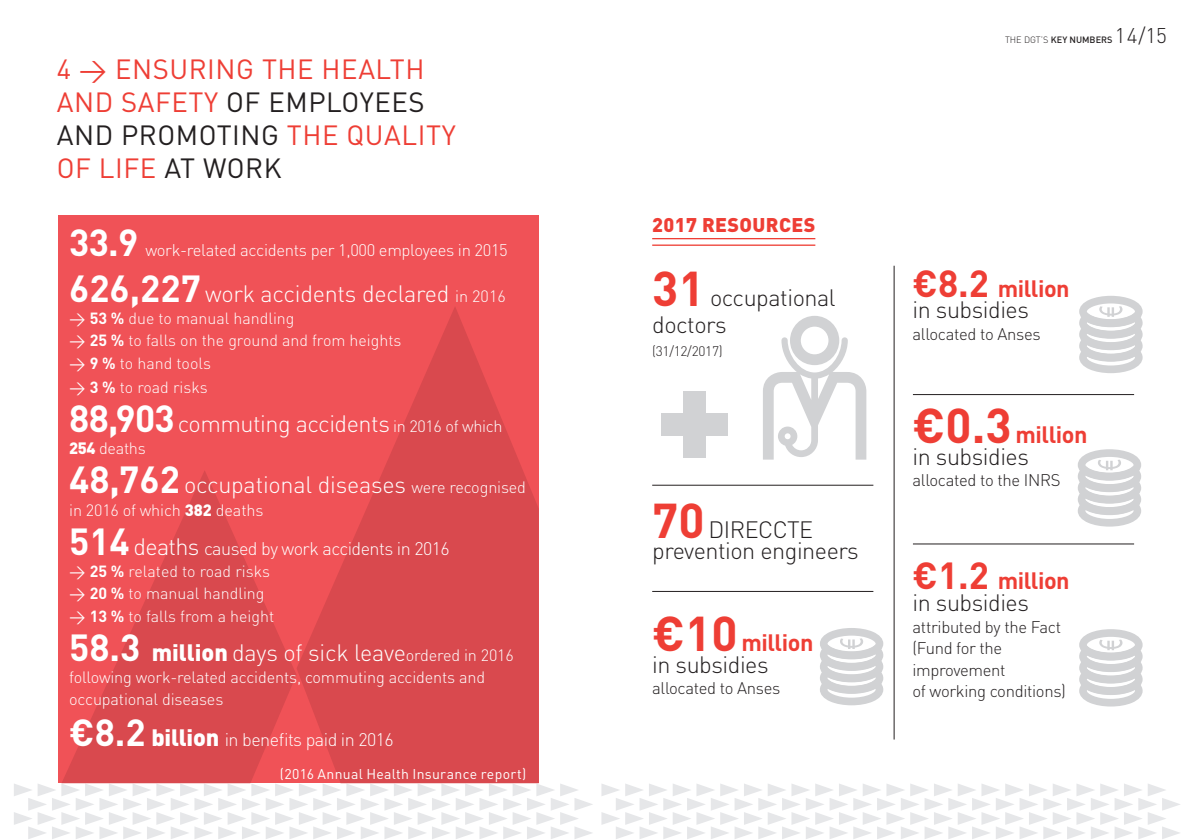
<style>
.page{position:relative;width:1191px;height:840px;background:#fff}
.page>*{position:absolute;margin:0;border:0;box-sizing:border-box;transform-origin:0 0}
.t1{font:700 37.2px "DIN";color:#fff}
.t2{font:27.4px/33px "DIN";letter-spacing:.02em;color:#ee3e35}
.t3{font:300 23.4px "DIN";letter-spacing:-.01em;color:#fff}
.t4{font:300 23.4px/21.6px "DIN";letter-spacing:-.02em;color:#231f20}
.t5{font:300 21px "DIN";color:#231f20}
.t6{font:900 19.6px "DIN";letter-spacing:.02em;color:#ee3e35}
.t7{font:300 18px "DIN";letter-spacing:-.03em;color:#fff}
.t8{font:300 16.6px/21.6px "DIN";letter-spacing:-.02em;color:#231f20}
.t9{font:300 16.6px "DIN";letter-spacing:-.02em;color:#fff}
.t10{font:300 16.2px/22.2px "DIN";letter-spacing:-.01em;color:#fff}
.t11{font:300 16px/22.2px "DIN";color:#fff}
.t12{font:14px "DIN";letter-spacing:.02em;color:#fff}
.t13{font:300 13.8px "DIN";letter-spacing:-.02em;color:#231f20}
.t14{font:500 9.2px "DIN";color:#231f20}
.s1{font-family:"DIN Regular Expert"}
.s2{color:#231f20}
.s3{font-weight:700;font-size:37.2px}
.s4{font-size:16.2px}
.s5{font-family:"DIN Regular Expert";font-weight:400}
.s6{font-weight:700}
.s7{font-weight:900}
.s8{font-size:23.4px}
.s9{font-weight:900;font-size:23.4px}
.s10{font-weight:300}
.s11{font-weight:700;font-size:48.2px;color:#ee3e35}
.s12{font-weight:700;color:#ee3e35}
.s13{font-weight:700;font-size:37.2px;color:#ee3e35}
</style>
<div class="page">
<svg style="left:14px;top:783px;width:579px;height:55px"></svg>
<svg style="left:601px;top:784px;width:579px;height:54px"></svg>
<div style="left:58px;top:215px;width:481px;height:567px;background:#f05257"></div>
<svg style="left:62px;top:307px;width:477px;height:475px;fill:#d9494e"></svg>
<hr style="left:652px;top:238px;width:163px;height:1px;background:#ee3e35">
<hr style="left:652px;top:244px;width:163px;height:2px;background:#ee3e35">
<hr style="left:652px;top:484px;width:221px;height:1px;background:#231f20">
<hr style="left:652px;top:590px;width:221px;height:1px;background:#231f20">
<hr style="left:913px;top:394px;width:221px;height:1px;background:#231f20">
<hr style="left:913px;top:543px;width:221px;height:1px;background:#231f20">
<hr style="left:893px;top:265px;width:1px;height:474px;background:#231f20">
<svg style="left:763px;top:316px;width:103px;height:143px"></svg>
<div style="left:661px;top:413px;width:67px;height:22px;background:#d1d2d4"></div>
<div style="left:683px;top:391px;width:22px;height:67px;background:#d1d2d4"></div>
<svg style="left:820px;top:628px;width:63px;height:77px"></svg>
<svg style="left:1079px;top:629px;width:63px;height:77px"></svg>
<svg style="left:1078px;top:449px;width:63px;height:77px"></svg>
<svg style="left:1079px;top:296px;width:63px;height:77px"></svg>
<h2 class="t2" style="left:57px;top:52px;width:401px">4 <span class="s1">W</span> ENSURING THE HEALTH<br>AND SAFETY <span class="s2">OF EMPLOYEES<br>AND PROMOTING</span> THE QUALITY<br>OF LIFE <span class="s2">AT WORK</span></h2>
<h1 class="t1" style="left:69px;top:218px;width:71px">33.9</h1>
<p class="t9" style="left:145px;top:239px;width:364px">work-related accidents per 1,000 employees in 2015</p>
<h3 class="t3" style="left:69px;top:279px;width:438px"><span class="s3">626,227</span> work accidents declared <span class="s4">in 2016</span></h3>
<p class="t11" style="left:69px;top:307px;width:334px"><span class="s5">W</span> <span class="s6">53 %</span> due to manual handling<br><span class="s5">W</span> <span class="s6">25 %</span> to falls on the ground and from heights<br><span class="s5">W</span> <span class="s6">9 %</span> to hand tools</p>
<p class="t11" style="left:69px;top:375px;width:140px"><span class="s5">W</span> <span class="s6">3 %</span> to road risks</p>
<h3 class="t3" style="left:69px;top:409px;width:435px"><span class="s3">88,903</span>commuting accidents <span class="s4">in 2016 of which</span></h3>
<p class="t10" style="left:69px;top:437px;width:78px"><span class="s7">254</span> deaths</p>
<h3 class="t3" style="left:69px;top:470px;width:458px"><span class="s3">48,762</span> occupational diseases <span class="s4">were recognised</span></h3>
<p class="t10" style="left:69px;top:498px;width:196px">in 2016 of which <span class="s7">382</span> deaths</p>
<p class="t7" style="left:69px;top:537px;width:382px"><span class="s3">514</span> <span class="s8">deaths</span> caused by work accidents in 2016</p>
<p class="t11" style="left:69px;top:559px;width:206px"><span class="s5">W</span> <span class="s6">25 %</span> related to road risks<br><span class="s5">W</span> <span class="s6">20 %</span> to manual handling<br><span class="s5">W</span> <span class="s6">13 %</span> to falls from a height</p>
<h3 class="t3" style="left:69px;top:637px;width:446px"><span class="s3">58.3</span> <span class="s7">million</span> days of sick leave<span class="s4">ordered in 2016</span></h3>
<p class="t10" style="left:69px;top:665px;width:417px">following work-related accidents, commuting accidents and occupational diseases</p>
<p class="t7" style="left:69px;top:728px;width:326px"><span class="s3">€8.2</span> <span class="s9">billion</span> in benefits paid in 2016</p>
<p class="t12" style="left:280px;top:764px;width:248px">(2016 Annual Health Insurance report)</p>
<p class="t14" style="left:1005px;top:34px;width:109px"><span class="s10">THE DGT’S</span> KEY NUMBERS</p>
<h3 class="t5" style="left:1114px;top:22px;width:54px">14/15</h3>
<p class="t6" style="left:652px;top:212px;width:165px">2017 RESOURCES</p>
<h3 class="t4" style="left:652px;top:283px;width:185px;line-height:27.2px"><span class="s11">31</span> occupational doctors</h3>
<p class="t13" style="left:652px;top:342px;width:72px">(31/12/2017)</p>
<h3 class="t4" style="left:652px;top:518px;width:208px"><span class="s11">70</span> DIRECCTE prevention engineers</h3>
<h3 class="t4" style="left:652px;top:631px;width:163px"><span class="s11">€10</span> <span class="s12">million </span>in subsidies</h3>
<p class="t8" style="left:652px;top:677px;width:130px">allocated to Anses</p>
<h3 class="t4" style="left:912px;top:277px;width:159px"><span class="s13">€8.2</span> <span class="s12">million </span>in subsidies</h3>
<p class="t8" style="left:912px;top:323px;width:130px">allocated to Anses</p>
<h3 class="t4" style="left:912px;top:423px;width:176px"><span class="s11">€0.3</span> <span class="s12">million </span>in subsidies</h3>
<p class="t8" style="left:912px;top:469px;width:149px">allocated to the INRS</p>
<h3 class="t4" style="left:912px;top:569px;width:159px"><span class="s13">€1.2</span> <span class="s12">million </span>in subsidies</h3>
<p class="t8" style="left:912px;top:615px;width:155px">attributed by the Fact (Fund for the improvement<br>of working conditions)</p>
</div>
